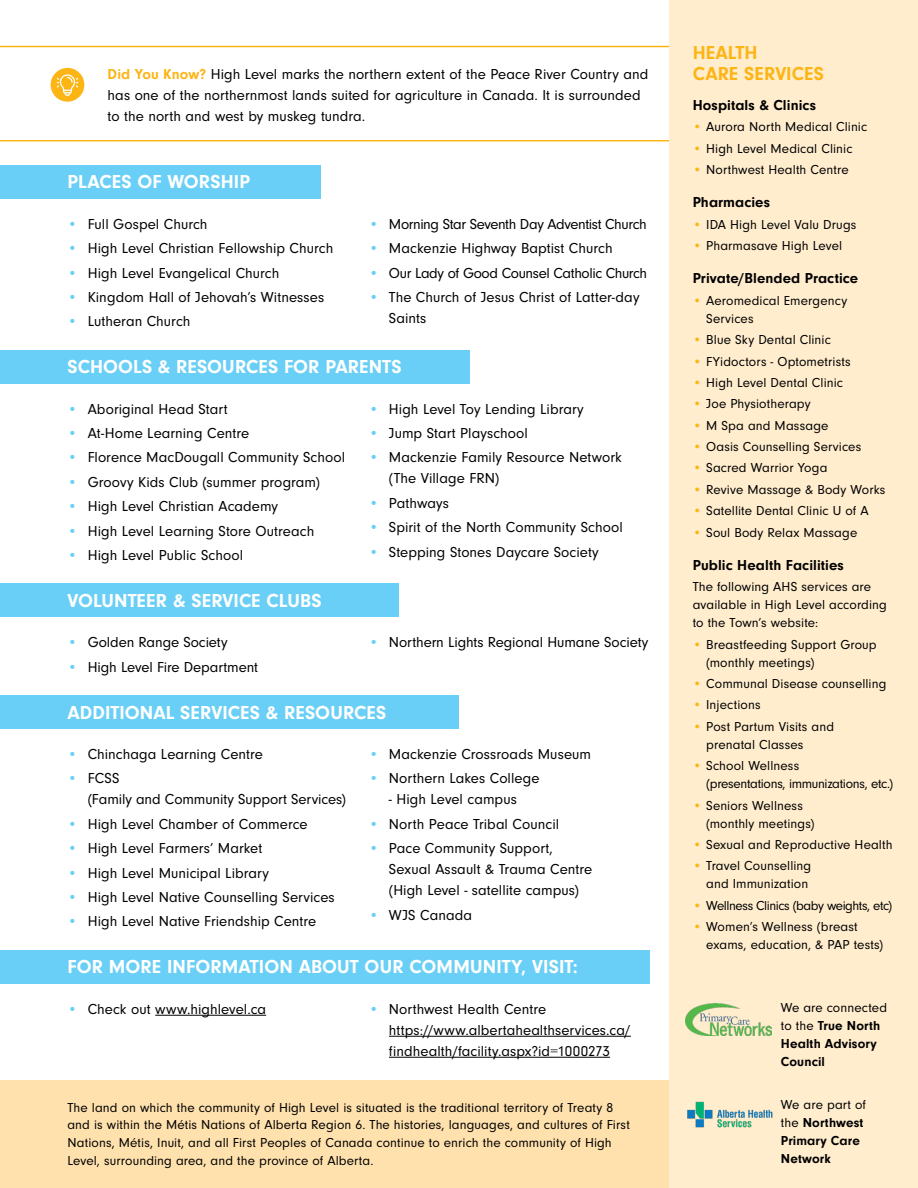
<style>
.page{position:relative;width:918px;height:1188px;background:#fff}
.page>*{position:absolute;margin:0;border:0;box-sizing:border-box;transform-origin:0 0}
.t1{font:700 19.5px "Neuzeit Gro";letter-spacing:.005em;color:#fff}
.t2{font:700 19.5px/21px "Neuzeit Gro";letter-spacing:.01em;color:#fcb515}
.t3{font:15px/21px "Neuzeit Gro";color:#000}
.t4{font:700 15px "Neuzeit Gro";letter-spacing:.005em;color:#000}
.t5{font:15px "Neuzeit Gro";letter-spacing:-.025em;color:#000}
.t6{font:13.5px/18px "Neuzeit Gro";letter-spacing:.01em;color:#000}
.t7{font:700 13.5px/18px "Neuzeit Gro";letter-spacing:.01em;color:#000}
.t8{font:13.5px/18px "Neuzeit Gro";letter-spacing:-.02em;color:#000}
.t9{font:13.5px "Neuzeit Gro";letter-spacing:-.035em;color:#000}
.s1{font-weight:700;color:#fcb515}
.s2{color:#6acff6}
.s3{color:#fcb515}
.s4{font-weight:400}
</style>
<div class="page">
<svg style="left:0;top:46px;width:670px;height:95px"></svg>
<div style="left:51px;top:68px;width:33px;height:34px;background:#fcb515;border-radius:50%"></div>
<svg style="left:57px;top:74px;width:21px;height:22px"></svg>
<div style="left:0;top:1080px;width:918px;height:108px;background:#ffe1ae"></div>
<div style="left:670px;top:0;width:248px;height:1188px;background:#ffedce"></div>
<img style="left:687px;top:1101px;width:86px;height:27px">
<img style="left:686px;top:1003px;width:86px;height:32px">
<div style="left:0;top:583px;width:399px;height:34px;background:#6acff6"></div>
<div style="left:0;top:350px;width:469px;height:33px;background:#6acff6"></div>
<div style="left:0;top:165px;width:321px;height:34px;background:#6acff6"></div>
<div style="left:0;top:695px;width:459px;height:34px;background:#6acff6"></div>
<hr style="left:155px;top:1015px;width:111px;height:1px;background:#000">
<hr style="left:389px;top:1036px;width:242px;height:1px;background:#000">
<hr style="left:389px;top:1057px;width:221px;height:1px;background:#000">
<div style="left:0;top:950px;width:650px;height:34px;background:#6acff6"></div>
<p class="t3" style="left:108px;top:64px;width:542px"><span class="s1">Did You Know?</span> High Level marks the northern extent of the Peace River Country and has one of the northernmost lands suited for agriculture in Canada. It is surrounded to the north and west by muskeg tundra.</p>
<h1 class="t1" style="left:68px;top:171px;width:184px">PLACES OF WORSHIP</h1>
<p class="t3" style="left:68px;top:214px;width:142px"><span class="s2">•</span> Full Gospel Church</p>
<p class="t3" style="left:68px;top:238px;width:267px"><span class="s2">•</span> High Level Christian Fellowship Church</p>
<p class="t3" style="left:68px;top:262px;width:213px"><span class="s2">•</span> High Level Evangelical Church</p>
<p class="t3" style="left:68px;top:287px;width:258px"><span class="s2">•</span> Kingdom Hall of Jehovah’s Witnesses</p>
<p class="t3" style="left:68px;top:311px;width:124px"><span class="s2">•</span> Lutheran Church</p>
<p class="t5" style="left:369px;top:216px;width:279px"><span class="s2">•</span> Morning Star Seventh Day Adventist Church</p>
<p class="t3" style="left:369px;top:238px;width:245px"><span class="s2">•</span> Mackenzie Highway Baptist Church</p>
<p class="t5" style="left:369px;top:265px;width:280px"><span class="s2">•</span> Our Lady of Good Counsel Catholic Church</p>
<p class="t3" style="left:389px;top:287px;width:252px;text-indent:-20px"><span class="s2">•</span> The Church of Jesus Christ of Latter-day<br>Saints</p>
<h1 class="t1" style="left:68px;top:356px;width:336px">SCHOOLS &amp; RESOURCES FOR PARENTS</h1>
<p class="t3" style="left:68px;top:399px;width:162px"><span class="s2">•</span> Aboriginal Head Start</p>
<p class="t3" style="left:68px;top:423px;width:183px"><span class="s2">•</span> At-Home Learning Centre</p>
<p class="t3" style="left:68px;top:447px;width:279px"><span class="s2">•</span> Florence MacDougall Community School</p>
<p class="t3" style="left:68px;top:472px;width:254px"><span class="s2">•</span> Groovy Kids Club (summer program)</p>
<p class="t3" style="left:68px;top:496px;width:212px"><span class="s2">•</span> High Level Christian Academy</p>
<p class="t3" style="left:68px;top:520px;width:248px"><span class="s2">•</span> High Level Learning Store Outreach</p>
<p class="t3" style="left:68px;top:545px;width:177px"><span class="s2">•</span> High Level Public School</p>
<h1 class="t1" style="left:68px;top:589px;width:256px">VOLUNTEER &amp; SERVICE CLUBS</h1>
<p class="t3" style="left:369px;top:399px;width:217px"><span class="s2">•</span> High Level Toy Lending Library</p>
<p class="t3" style="left:369px;top:423px;width:161px"><span class="s2">•</span> Jump Start Playschool</p>
<p class="t3" style="left:389px;top:447px;width:234px;text-indent:-20px"><span class="s2">•</span> Mackenzie Family Resource Network (The Village FRN)</p>
<p class="t3" style="left:369px;top:493px;width:82px"><span class="s2">•</span> Pathways</p>
<p class="t3" style="left:369px;top:517px;width:256px"><span class="s2">•</span> Spirit of the North Community School</p>
<p class="t3" style="left:369px;top:541px;width:232px"><span class="s2">•</span> Stepping Stones Daycare Society</p>
<p class="t3" style="left:68px;top:632px;width:162px"><span class="s2">•</span> Golden Range Society</p>
<p class="t3" style="left:369px;top:632px;width:281px"><span class="s2">•</span> Northern Lights Regional Humane Society</p>
<p class="t3" style="left:68px;top:657px;width:192px"><span class="s2">•</span> High Level Fire Department</p>
<h1 class="t1" style="left:68px;top:701px;width:320px">ADDITIONAL SERVICES &amp; RESOURCES</h1>
<p class="t3" style="left:68px;top:744px;width:197px"><span class="s2">•</span> Chinchaga Learning Centre</p>
<p class="t3" style="left:88px;top:768px;width:260px;text-indent:-20px"><span class="s2">•</span> FCSS<br>(Family and Community Support Services)</p>
<p class="t3" style="left:68px;top:814px;width:242px"><span class="s2">•</span> High Level Chamber of Commerce</p>
<p class="t3" style="left:68px;top:838px;width:196px"><span class="s2">•</span> High Level Farmers’ Market</p>
<p class="t3" style="left:68px;top:862px;width:203px"><span class="s2">•</span> High Level Municipal Library</p>
<p class="t3" style="left:68px;top:887px;width:269px"><span class="s2">•</span> High Level Native Counselling Services</p>
<p class="t3" style="left:68px;top:911px;width:250px"><span class="s2">•</span> High Level Native Friendship Centre</p>
<p class="t3" style="left:369px;top:744px;width:224px"><span class="s2">•</span> Mackenzie Crossroads Museum</p>
<p class="t3" style="left:369px;top:768px;width:172px"><span class="s2">•</span> Northern Lakes College</p>
<p class="t3" style="left:389px;top:789px;width:129px">- High Level campus</p>
<p class="t3" style="left:369px;top:814px;width:192px"><span class="s2">•</span> North Peace Tribal Council</p>
<p class="t3" style="left:389px;top:838px;width:205px;text-indent:-20px"><span class="s2">•</span> Pace Community Support,<br>Sexual Assault &amp; Trauma Centre (High Level - satellite campus)</p>
<p class="t3" style="left:369px;top:904px;width:105px"><span class="s2">•</span> WJS Canada</p>
<h1 class="t1" style="left:68px;top:956px;width:512px">FOR MORE INFORMATION ABOUT OUR COMMUNITY, VISIT:</h1>
<p class="t3" style="left:68px;top:999px;width:200px"><span class="s2">•</span> Check out www.highlevel.ca</p>
<p class="t3" style="left:389px;top:999px;width:243px;text-indent:-20px"><span class="s2">•</span> Northwest Health Centre https://www.albertahealthservices.ca/ findhealth/facility.aspx?id=1000273</p>
<h1 class="t2" style="left:693px;top:42px;width:133px">HEALTH<br>CARE SERVICES</h1>
<p class="t4" style="left:693px;top:97px;width:125px">Hospitals &amp; Clinics</p>
<p class="t6" style="left:693px;top:118px;width:176px"><span class="s3">•</span> Aurora North Medical Clinic</p>
<p class="t6" style="left:693px;top:140px;width:161px"><span class="s3">•</span> High Level Medical Clinic</p>
<p class="t6" style="left:693px;top:161px;width:158px"><span class="s3">•</span> Northwest Health Centre</p>
<p class="t4" style="left:693px;top:194px;width:79px">Pharmacies</p>
<p class="t6" style="left:693px;top:216px;width:165px"><span class="s3">•</span> IDA High Level Valu Drugs</p>
<p class="t6" style="left:693px;top:237px;width:151px"><span class="s3">•</span> Pharmasave High Level</p>
<p class="t4" style="left:693px;top:270px;width:167px">Private/Blended Practice</p>
<p class="t6" style="left:706px;top:292px;width:143px;text-indent:-14px"><span class="s3">•</span> Aeromedical Emergency<br>Services</p>
<p class="t6" style="left:693px;top:331px;width:140px"><span class="s3">•</span> Blue Sky Dental Clinic</p>
<p class="t6" style="left:693px;top:352px;width:159px"><span class="s3">•</span> FYidoctors - Optometrists</p>
<p class="t6" style="left:693px;top:374px;width:152px"><span class="s3">•</span> High Level Dental Clinic</p>
<p class="t6" style="left:693px;top:395px;width:119px"><span class="s3">•</span> Joe Physiotherapy</p>
<p class="t6" style="left:693px;top:417px;width:137px"><span class="s3">•</span> M Spa and Massage</p>
<p class="t6" style="left:693px;top:438px;width:170px"><span class="s3">•</span> Oasis Counselling Services</p>
<p class="t6" style="left:693px;top:459px;width:136px"><span class="s3">•</span> Sacred Warrior Yoga</p>
<p class="t6" style="left:693px;top:481px;width:194px"><span class="s3">•</span> Revive Massage &amp; Body Works</p>
<p class="t6" style="left:693px;top:502px;width:177px"><span class="s3">•</span> Satellite Dental Clinic U of A</p>
<p class="t6" style="left:693px;top:523px;width:166px"><span class="s3">•</span> Soul Body Relax Massage</p>
<p class="t4" style="left:693px;top:557px;width:153px">Public Health Facilities</p>
<p class="t6" style="left:693px;top:578px;width:196px">The following AHS services are available in High Level according to the Town’s website:</p>
<p class="t6" style="left:706px;top:635px;width:172px;text-indent:-14px"><span class="s3">•</span> Breastfeeding Support Group (monthly meetings)</p>
<p class="t6" style="left:693px;top:675px;width:195px"><span class="s3">•</span> Communal Disease counselling</p>
<p class="t6" style="left:693px;top:696px;width:69px"><span class="s3">•</span> Injections</p>
<p class="t6" style="left:706px;top:718px;width:129px;text-indent:-14px"><span class="s3">•</span> Post Partum Visits and prenatal Classes</p>
<p class="t8" style="left:706px;top:757px;width:189px;text-indent:-14px"><span class="s3">•</span> School Wellness<br>(presentations, immunizations, etc.)</p>
<p class="t6" style="left:706px;top:796px;width:110px;text-indent:-14px"><span class="s3">•</span> Seniors Wellness (monthly meetings)</p>
<p class="t6" style="left:693px;top:836px;width:201px"><span class="s3">•</span> Sexual and Reproductive Health</p>
<p class="t6" style="left:693px;top:857px;width:120px;text-align:right"><span class="s3">•</span> Travel Counselling and Immunization</p>
<p class="t9" style="left:693px;top:898px;width:201px"><span class="s3">•</span> Wellness Clinics (baby weights, etc)</p>
<p class="t6" style="left:706px;top:918px;width:179px;text-indent:-14px"><span class="s3">•</span> Women’s Wellness (breast exams, education, &amp; PAP tests)</p>
<p class="t7" style="left:781px;top:999px;width:108px"><span class="s4">We are connected to the</span> True North<br>Health Advisory<br>Council</p>
<p class="t6" style="left:68px;top:1098px;width:564px">The land on which the community of High Level is situated is the traditional territory of Treaty 8 and is within the Métis Nations of Alberta Region 6. The histories, languages, and cultures of First Nations, Métis, Inuit, and all First Peoples of Canada continue to enrich the community of High Level, surrounding area, and the province of Alberta.</p>
<p class="t7" style="left:781px;top:1096px;width:87px"><span class="s4">We are part of the</span> Northwest<br>Primary Care<br>Network</p>
</div>
